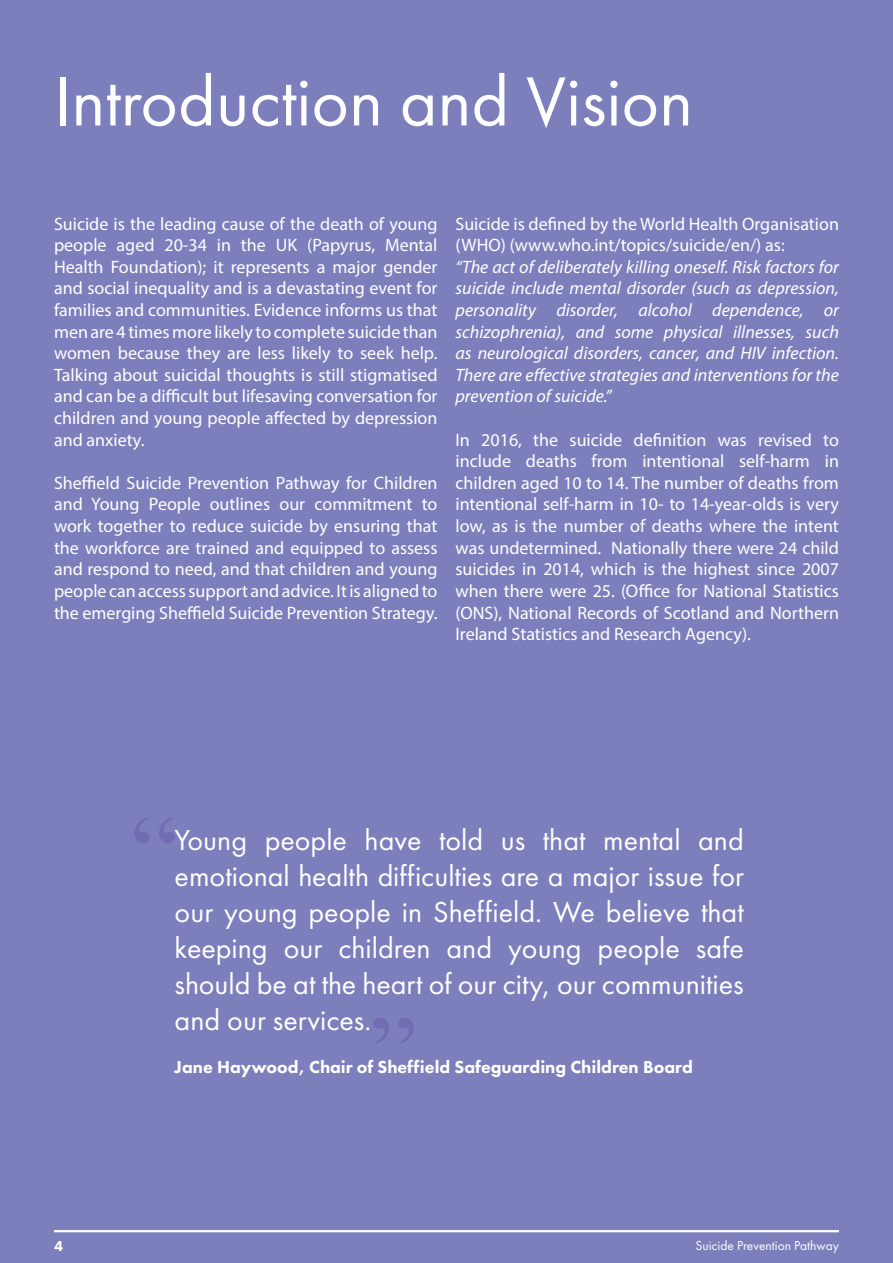
<style>
.page{position:relative;width:893px;height:1263px;background:#7d7fbd}
.page>*{position:absolute;margin:0;border:0;box-sizing:border-box;transform-origin:0 0}
.t1{font:72px "Futura PT";color:#fff}
.t2{font:30px/36px "Futura PT";color:#fff;text-align:justify}
.t3{font:18px/21.6px "Myriad Pro";color:#fff;text-align:justify}
.t4{font:italic 18px/21.6px "Myriad Pro";color:#fff;text-align:justify}
.t5{font:800 18px "Futura PT";color:#fff}
.t6{font:800 15px "Futura PT";color:#fff}
.t7{font:13.5px "Futura PT";color:#fff}
</style>
<div class="page">
<hr style="left:54px;top:1230px;width:785px;height:2px;background:#fff">
<p class="t1" style="left:54px;top:59px;width:641px">Introduction and Vision</p>
<p class="t3" style="left:54px;top:213px;width:385px">Suicide is the leading cause of the death of young people aged 20-34 in the UK (Papyrus, Mental Health Foundation); it represents a major gender and social inequality and is a devastating event for families and communities. Evidence informs us that men are 4 times more likely to complete suicide than women because they are less likely to seek help.<br>Talking about suicidal thoughts is still stigmatised and can be a difficult but lifesaving conversation for children and young people affected by depression and anxiety.</p>
<p class="t3" style="left:54px;top:472px;width:385px">Sheffield Suicide Prevention Pathway for Children and Young People outlines our commitment to work together to reduce suicide by ensuring that the workforce are trained and equipped to assess and respond to need, and that children and young people can access support and advice. It is aligned to the emerging Sheffield Suicide Prevention Strategy.</p>
<p class="t3" style="left:455px;top:213px;width:385px">Suicide is defined by the World Health Organisation (WHO) (www.who.int/topics/suicide/en/) as:</p>
<p class="t4" style="left:455px;top:256px;width:385px">“The act of deliberately killing oneself. Risk factors for suicide include mental disorder (such as depression, personality disorder, alcohol dependence, or schizophrenia), and some physical illnesses, such as neurological disorders, cancer, and HIV infection.<br>There are effective strategies and interventions for the prevention of suicide.”</p>
<p class="t3" style="left:455px;top:429px;width:385px">In 2016, the suicide definition was revised to include deaths from intentional self-harm in children aged 10 to 14. The number of deaths from intentional self-harm in 10- to 14-year-olds is very low, as is the number of deaths where the intent was undetermined. Nationally there were 24 child suicides in 2014, which is the highest since 2007 when there were 25. (Office for National Statistics (ONS), National Records of Scotland and Northern Ireland Statistics and Research Agency).</p>
<p class="t2" style="left:175px;top:822px;width:571px">Young people have told us that mental and emotional health difficulties are a major issue for our young people in Sheffield. We believe that keeping our children and young people safe should be at the heart of our city, our communities and our services.</p>
<p class="t5" style="left:175px;top:1055px;width:520px">Jane Haywood, Chair of Sheffield Safeguarding Children Board</p>
<p class="t6" style="left:54px;top:1236px;width:10px">4</p>
<p class="t7" style="left:695px;top:1237px;width:145px">Suicide Prevention Pathway</p>
</div>
